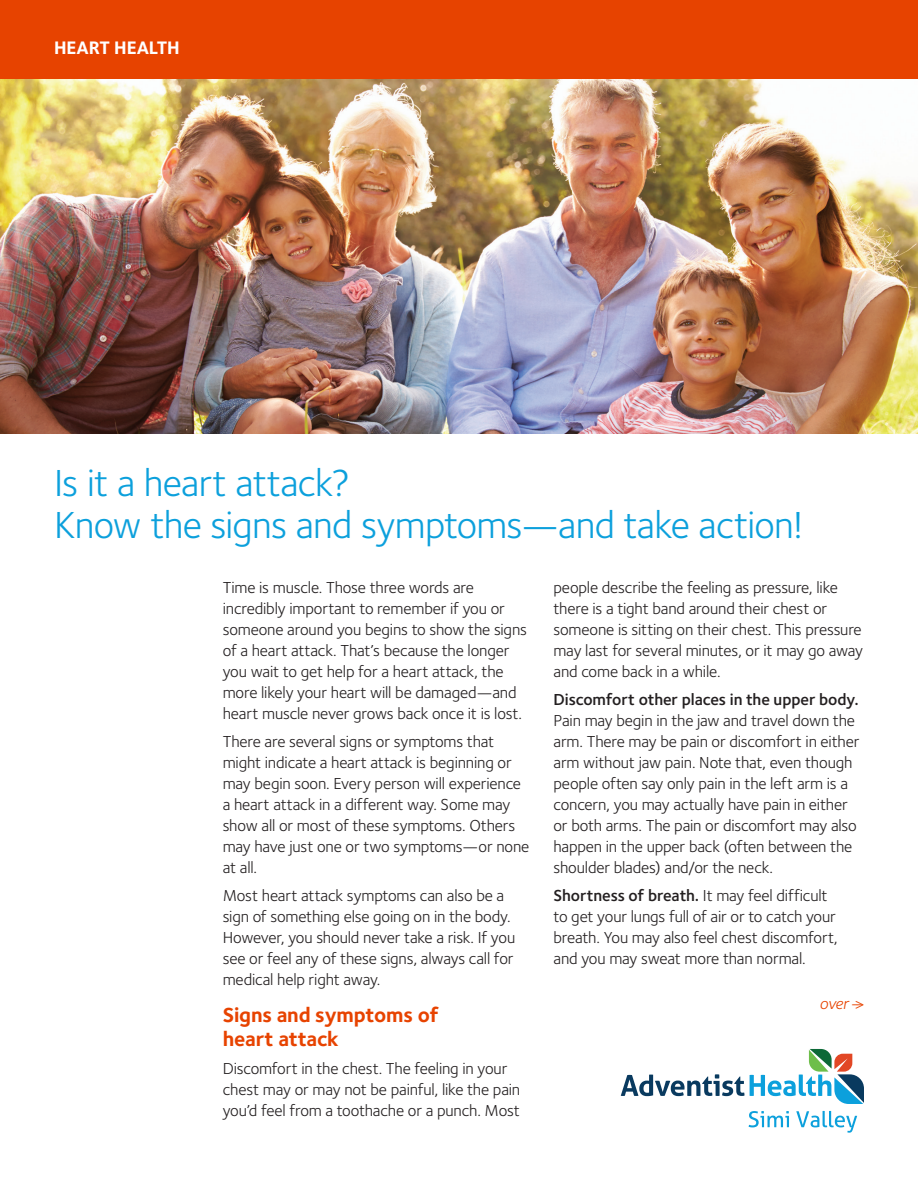
<style>
.page{position:relative;width:918px;height:1188px;background:#fff}
.page>*{position:absolute;margin:0;border:0;box-sizing:border-box;transform-origin:0 0}
.t1{font:39px/42px "Foundry Sterling OT2";letter-spacing:-.02em;color:#0ca0dc}
.t2{font:700 21px/24px "Foundry Sterling OT2";letter-spacing:-.01em;color:#e74300}
.Service_Line_Title{font:700 18.75px "Foundry Sterling OT2";letter-spacing:-.01em;color:#fff}
.t3{font:16.5px/21px "Foundry Sterling OT2";letter-spacing:-.01em;color:#231f20}
.Body_Copy{font:italic 16.5px "Foundry Sterling OT2";color:#e74300}
.s1{font-weight:600}
</style>
<div class="page">
<svg style="left:621px;top:1074px;width:123px;height:22px"></svg>
<svg style="left:750px;top:1049px;width:114px;height:55px"></svg>
<svg style="left:749px;top:1111px;width:40px;height:16px"></svg>
<svg style="left:796px;top:1111px;width:61px;height:22px"></svg>
<img style="left:0;top:79px;width:918px;height:354px">
<div style="left:0;top:0;width:918px;height:79px;background:#e74300"></div>
<p class="Service_Line_Title" style="left:54px;top:33px;width:127px">HEART HEALTH</p>
<p class="t1" style="left:54px;top:460px;width:751px">Is it a heart attack?<br>Know the signs and symptoms—and take action!</p>
<p class="t3" style="left:223px;top:576px;width:306px">Time is muscle. Those three words are incredibly important to remember if you or someone around you begins to show the signs of a heart attack. That’s because the longer you wait to get help for a heart attack, the more likely your heart will be damaged—and heart muscle never grows back once it is lost.</p>
<p class="t3" style="left:223px;top:730px;width:308px">There are several signs or symptoms that might indicate a heart attack is beginning or may begin soon. Every person will experience a heart attack in a different way. Some may show all or most of these symptoms. Others may have just one or two symptoms—or none at all.</p>
<p class="t3" style="left:223px;top:884px;width:294px">Most heart attack symptoms can also be a sign of something else going on in the body.<br>However, you should never take a risk. If you see or feel any of these signs, always call for medical help right away.</p>
<p class="t2" style="left:223px;top:1002px;width:218px">Signs and symptoms of heart attack</p>
<p class="t3" style="left:223px;top:1057px;width:299px">Discomfort in the chest. The feeling in your chest may or may not be painful, like the pain you’d feel from a toothache or a punch. Most</p>
<p class="t3" style="left:554px;top:576px;width:311px">people describe the feeling as pressure, like there is a tight band around their chest or someone is sitting on their chest. This pressure may last for several minutes, or it may go away and come back in a while.</p>
<p class="t3" style="left:554px;top:688px;width:307px"><span class="s1">Discomfort other places in the upper body.<br></span>Pain may begin in the jaw and travel down the arm. There may be pain or discomfort in either arm without jaw pain. Note that, even though people often say only pain in the left arm is a concern, you may actually have pain in either or both arms. The pain or discomfort may also happen in the upper back (often between the shoulder blades) and/or the neck.</p>
<p class="t3" style="left:554px;top:884px;width:286px"><span class="s1">Shortness of breath.</span> It may feel difficult to get your lungs full of air or to catch your breath. You may also feel chest discomfort, and you may sweat more than normal.</p>
<p class="Body_Copy" style="left:820px;top:991px;width:46px">over --&gt;</p>
</div>
